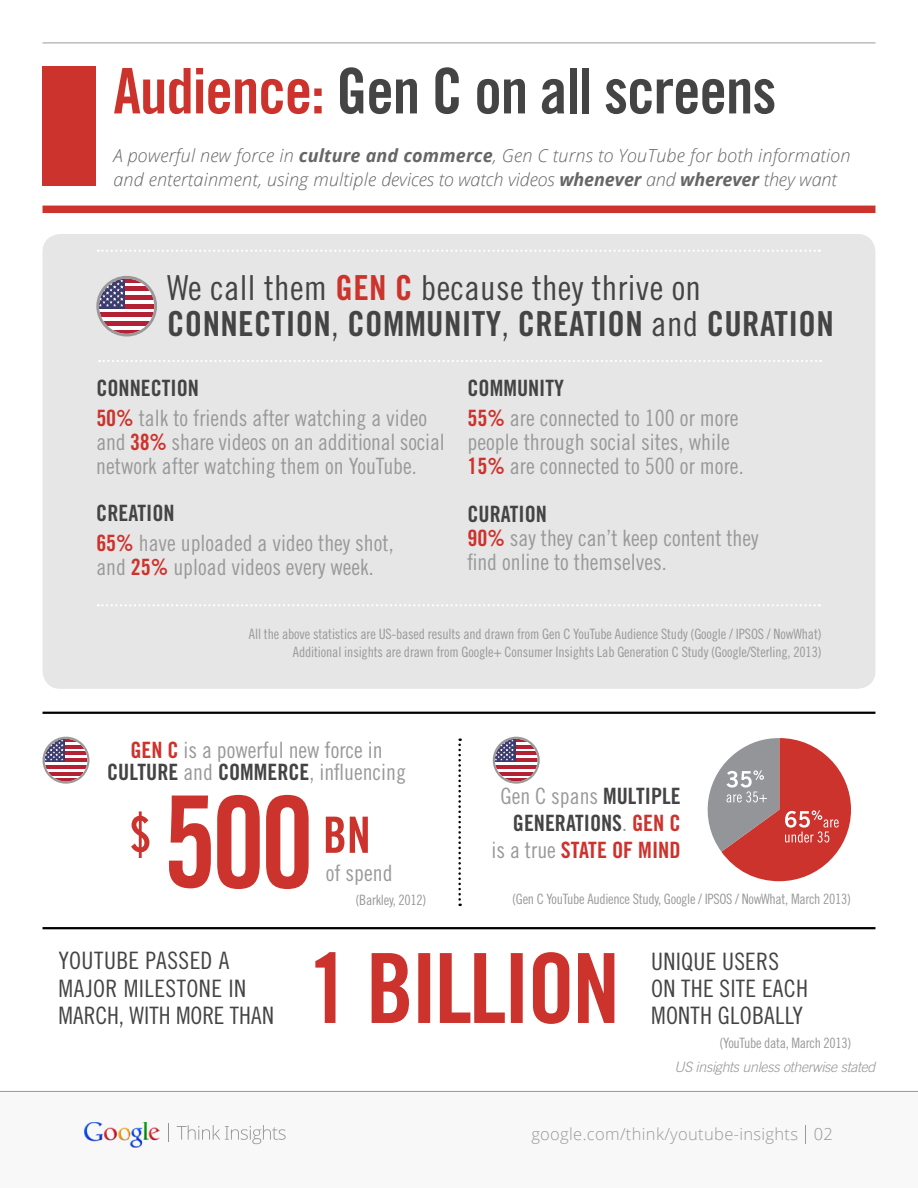
<style>
.page{position:relative;width:918px;height:1188px;background:#fff}
.page>*{position:absolute;margin:0;border:0;box-sizing:border-box;transform-origin:0 0}
.t1{font:63px "Trade Gothic LT Std Bd Cn 20";letter-spacing:-.02em;color:#444}
.t2{font:34.5px "Trade Gothic LT Std Bd Cn 20";letter-spacing:.01em;color:#444}
.t3{font:34.5px "Trade Gothic LT Std Cn 18";letter-spacing:.01em;color:#444}
.t4{font:24px/27.3px "Trade Gothic LT Std Cn 18";letter-spacing:.01em;color:#444}
.t5{font:22.5px/24px "Trade Gothic LT Std Cn 18";color:#999}
.t6{font:22.5px "Trade Gothic LT Std Bd Cn 20";color:#444}
.t7{font:22.5px/27px "Trade Gothic LT Std Bd Cn 20";color:#cd332d;text-align:right}
.t8{font:italic 300 18px/24px "Open Sans";letter-spacing:.01em;color:#666667}
.t9{font:300 16.5px "Open Sans";letter-spacing:.02em;color:#999}
.t10{font:14.25px/18px "Trade Gothic LT Std Cn 18";letter-spacing:-.01em;color:#999;text-align:right}
.t11{font:italic 300 14.25px "Trade Gothic LT Std";letter-spacing:-.02em;color:#999}
.s1{color:#cd332d}
.s2{font-weight:700}
.s3{font-family:"Trade Gothic LT Std Bd Cn 20";color:#cd332d}
.s4{font-family:"Trade Gothic LT Std Cn 18"}
.s5{font-family:"Trade Gothic LT Std Cn 18";color:#999}
.s6{font-family:"Trade Gothic LT Std Bd Cn 20";color:#444}
</style>
<div class="page">
<hr style="left:43px;top:43px;width:832px;height:1px;background:#999">
<div style="left:0;top:1091px;width:918px;height:97px;background:#f8f8f8"></div>
<hr style="left:0;top:1091px;width:918px;height:1px;background:#999">
<img style="left:85px;top:1122px;width:75px;height:26px">
<svg style="left:177px;top:1125px;width:109px;height:19px"></svg>
<svg style="left:168px;top:1123px;width:1px;height:19px"></svg>
<div style="left:43px;top:234px;width:832px;height:455px;background:#e6e6e6;border-radius:18px"></div>
<svg style="left:99px;top:360px;width:722px;height:2px"></svg>
<svg style="left:98px;top:250px;width:722px;height:2px"></svg>
<svg style="left:98px;top:604px;width:722px;height:2px"></svg>
<hr style="left:43px;top:712px;width:832px;height:2px;background:#000">
<div style="left:43px;top:66px;width:53px;height:120px;background:#cd332d"></div>
<div style="left:43px;top:206px;width:832px;height:7px;background:#cd332d"></div>
<hr style="left:43px;top:927px;width:832px;height:2px;background:#000">
<svg style="left:315px;top:952px;width:299px;height:72px"></svg>
<svg style="left:458px;top:738px;width:3px;height:168px"></svg>
<svg style="left:131px;top:811px;width:18px;height:47px"></svg>
<svg style="left:326px;top:817px;width:42px;height:36px"></svg>
<svg style="left:169px;top:796px;width:42px;height:92px"></svg>
<svg style="left:266px;top:795px;width:43px;height:94px"></svg>
<svg style="left:217px;top:795px;width:43px;height:94px"></svg>
<svg style="left:707px;top:738px;width:144px;height:143px"></svg>
<div style="left:99px;top:279px;width:55px;height:55px;background:linear-gradient(to right,#fafafa,#fff);border-radius:28px"></div>
<hr style="left:99px;top:279px;width:55px;height:3px;background:#b22234">
<svg style="left:125px;top:287px;width:28px;height:4px"></svg>
<div style="left:99px;top:295px;width:55px;height:5px;background:#b22234"></div>
<hr style="left:99px;top:304px;width:55px;height:4px;background:#b22234">
<hr style="left:99px;top:313px;width:55px;height:4px;background:#b22234">
<svg style="left:100px;top:321px;width:53px;height:5px"></svg>
<svg style="left:108px;top:330px;width:37px;height:3px"></svg>
<div style="left:99px;top:279px;width:26px;height:29px;background:#3c3b6e"></div>
<svg style="left:99px;top:279px;width:24px;height:28px"></svg>
<div style="left:96px;top:276px;width:61px;height:61px;border:3px solid #999;border-radius:50%"></div>
<svg style="left:45px;top:739px;width:42px;height:43px"></svg>
<hr style="left:45px;top:739px;width:42px;height:3px;background:#b22234">
<hr style="left:45px;top:745px;width:42px;height:3px;background:#b22234">
<hr style="left:45px;top:752px;width:42px;height:3px;background:#b22234">
<hr style="left:45px;top:758px;width:42px;height:4px;background:#b22234">
<hr style="left:45px;top:765px;width:42px;height:4px;background:#b22234">
<hr style="left:45px;top:772px;width:42px;height:3px;background:#b22234">
<hr style="left:45px;top:779px;width:42px;height:3px;background:#b22234">
<svg style="left:46px;top:740px;width:19px;height:22px"></svg>
<svg style="left:45px;top:739px;width:18px;height:22px"></svg>
<div style="left:43px;top:737px;width:46px;height:47px;border:2px solid #999;border-radius:50%"></div>
<svg style="left:495px;top:739px;width:43px;height:43px"></svg>
<hr style="left:495px;top:739px;width:43px;height:3px;background:#b22234">
<hr style="left:495px;top:745px;width:43px;height:3px;background:#b22234">
<hr style="left:495px;top:752px;width:43px;height:3px;background:#b22234">
<hr style="left:495px;top:758px;width:43px;height:4px;background:#b22234">
<hr style="left:495px;top:765px;width:43px;height:4px;background:#b22234">
<hr style="left:495px;top:772px;width:43px;height:3px;background:#b22234">
<hr style="left:495px;top:779px;width:43px;height:3px;background:#b22234">
<div style="left:495px;top:739px;width:20px;height:23px;background:#3c3b6e"></div>
<svg style="left:495px;top:739px;width:19px;height:22px"></svg>
<div style="left:493px;top:737px;width:47px;height:47px;border:2px solid #999;border-radius:50%"></div>
<h1 class="t1" style="left:113px;top:53px;width:665px"><span class="s1">AUDIENCE:</span> GEN C ON ALL SCREENS</h1>
<p class="t8" style="left:113px;top:143px;width:739px">A powerful new force in <span class="s2">culture and commerce</span>, Gen C turns to YouTube for both information and entertainment, using multiple devices to watch videos <span class="s2">whenever</span> and <span class="s2">wherever</span> they want</p>
<h2 class="t3" style="left:167px;top:268px;width:535px">We call them <span class="s3">GEN C</span> because they thrive on</h2>
<h2 class="t2" style="left:167px;top:303px;width:18px">CONNE</h2>
<h2 class="t2" style="left:254px;top:303px;width:33px">CTION</h2>
<h2 class="t2" style="left:331px;top:303px;width:111px"><span class="s4">,</span> COMMUNITY</h2>
<h2 class="t2" style="left:502px;top:303px;width:98px"><span class="s4">,</span> CREATION</h2>
<h2 class="t2" style="left:651px;top:303px;width:139px"><span class="s4">and</span> CURATION</h2>
<p class="t6" style="left:96px;top:374px;width:12px">CONNE</p>
<p class="t6" style="left:151px;top:374px;width:22px">CTION</p>
<p class="t5" style="left:96px;top:406px;width:350px"><span class="s3">50%</span> talk to friends after watching a video and <span class="s3">38%</span> share videos on an additional social network after watching them on YouTube.</p>
<p class="t6" style="left:96px;top:499px;width:52px">CREATION</p>
<p class="t5" style="left:96px;top:530px;width:299px"><span class="s3">65%</span> have uploaded a video they shot, and <span class="s3">25%</span> upload videos every week.</p>
<p class="t6" style="left:468px;top:374px;width:60px">COMMUNITY</p>
<p class="t5" style="left:468px;top:406px;width:278px"><span class="s3">55%</span> are connected to 100 or more people through social sites, while<br><span class="s3">15%</span> are connected to 500 or more.</p>
<p class="t6" style="left:468px;top:500px;width:53px">CU RATION</p>
<p class="t5" style="left:468px;top:526px;width:293px"><span class="s3">90%</span> say they can’t keep content they find online to themselves.</p>
<p class="t10" style="left:249px;top:625px;width:494px">All the above statistics are US-based results and drawn from Gen C YouTube Audience Study (Google / IPSOS</p>
<p class="t10" style="left:293px;top:625px;width:530px">/ NowWhat)<br>Additional insights are drawn from Google+ Consumer Insights Lab Generation C Study (Google/Sterling, 2013)</p>
<p class="t5" style="left:130px;top:738px;width:254px"><span class="s3">GEN C</span> is a powerful new force in</p>
<p class="t6" style="left:107px;top:759px;width:300px">CULTURE <span class="s5">and</span> COMMERCE<span class="s5">, influencing</span></p>
<p class="t5" style="left:501px;top:784px;width:180px">Gen C spans <span class="s6">MULTIPLE</span></p>
<p class="t6" style="left:513px;top:810px;width:11px">GENE</p>
<p class="t6" style="left:555px;top:810px;width:31px">RATIONS</p>
<p class="t7" style="left:492px;top:810px;width:191px"><span class="s5">.</span> GEN C<br><span class="s5">is a true</span> STATE OF MIND</p>
<p class="t5" style="left:326px;top:860px;width:68px">of spend</p>
<p class="t10" style="left:356px;top:891px;width:72px">(Barkley, 2012)</p>
<p class="t10" style="left:512px;top:890px;width:199px">(Gen C YouTube Audience Study, Google / IPSOS</p>
<p class="t10" style="left:735px;top:890px;width:117px">/ NowWhat, March 2013)</p>
<p class="t4" style="left:58px;top:947px;width:217px">YouTube passed a major milestone in<br>March, with more than</p>
<p class="t4" style="left:651px;top:947px;width:158px">unique users on the site each month globally</p>
<p class="t10" style="left:720px;top:1034px;width:133px">(YouTube data, March 2013)</p>
<p class="t11" style="left:674px;top:1058px;width:203px">US insights unless otherwise stated</p>
<p class="t9" style="left:531px;top:1123px;width:303px">google.com/think/youtube-insights 02</p>
</div>
